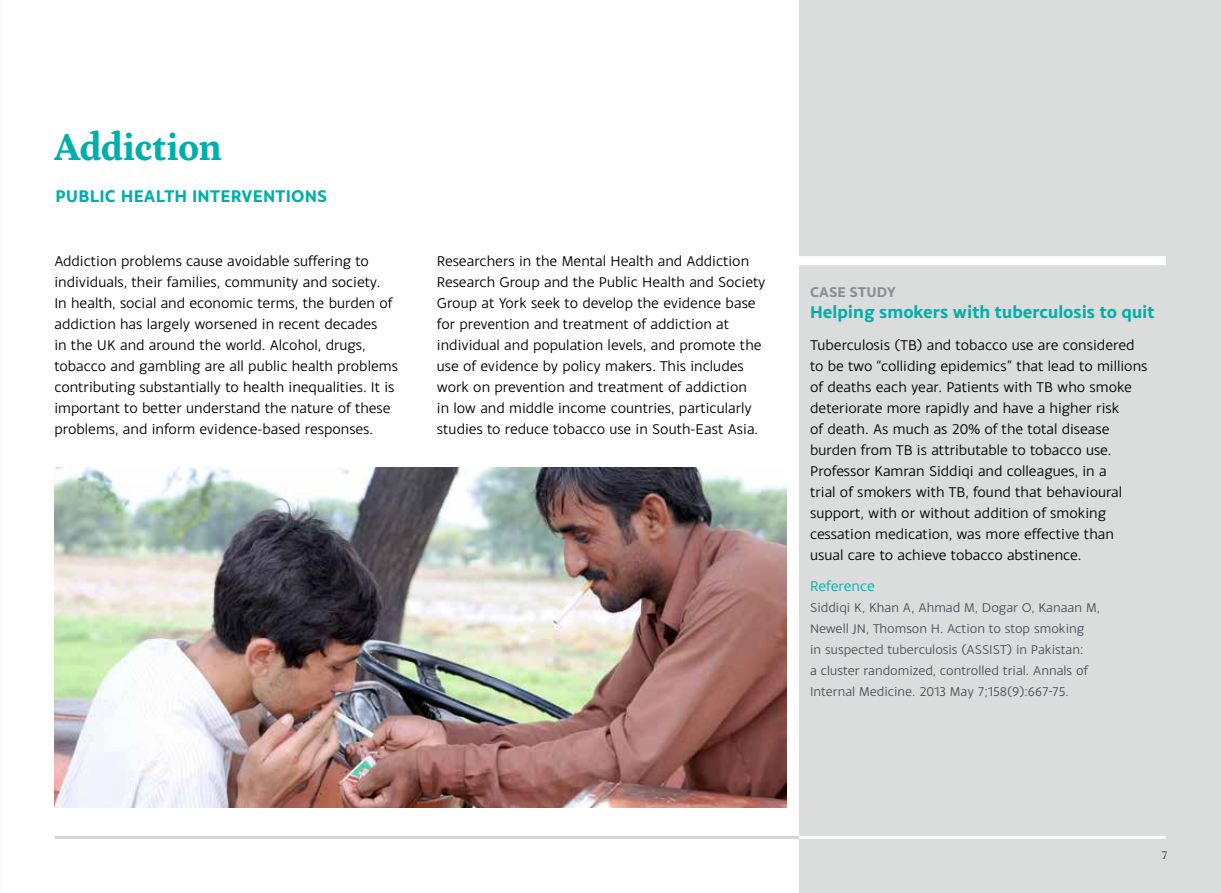
<style>
.page{position:relative;width:1221px;height:893px;background:#fff}
.page>*{position:absolute;margin:0;border:0;box-sizing:border-box;transform-origin:0 0}
.t1{font:700 39px "Inka A Text";letter-spacing:-.015em;color:#00afaa}
.t2{font:700 18px "Monsal Gothic";color:#00afaa}
.t3{font:15px/21px "Monsal Gothic";color:#000}
.t4{font:15px "Monsal Gothic";letter-spacing:-.005em;color:#00afaa}
.t5{font:700 15px "Monsal Gothic";color:#8b8d94}
.t6{font:13.5px/21px "Monsal Gothic";color:#4b525b}
.t7{font:12px "Inka A Text";color:#4b525b}
</style>
<div class="page">
<div style="left:799px;top:0;width:421px;height:893px;background:#dbdddd"></div>
<div style="left:770px;top:256px;width:395px;height:9px;background:#fff"></div>
<img style="left:54px;top:468px;width:732px;height:340px">
<hr style="left:55px;top:836px;width:1110px;height:3px;background:#fff">
<hr style="left:55px;top:836px;width:744px;height:3px;background:#d1d3d3">
<h1 class="t1" style="left:55px;top:124px;width:169px">Addiction</h1>
<p class="t2" style="left:55px;top:185px;width:273px">PUBLIC HEALTH INTERVENTIONS</p>
<p class="t3" style="left:54px;top:250px;width:345px">Addiction problems cause avoidable suffering to individuals, their families, community and society.<br>In health, social and economic terms, the burden of addiction has largely worsened in recent decades<br>in the UK and around the world. Alcohol, drugs, tobacco and gambling are all public health problems contributing substantially to health inequalities. It is important to better understand the nature of these problems, and inform evidence-based responses.</p>
<p class="t3" style="left:437px;top:250px;width:330px">Researchers in the Mental Health and Addiction Research Group and the Public Health and Society Group at York seek to develop the evidence base for prevention and treatment of addiction at individual and population levels, and promote the use of evidence by policy makers. This includes work on prevention and treatment of addiction<br>in low and middle income countries, particularly studies to reduce tobacco use in South-East Asia.</p>
<p class="t5" style="left:810px;top:282px;width:87px">CASE STUDY</p>
<p class="t2" style="left:810px;top:300px;width:346px">Helping smokers with tuberculosis to quit</p>
<p class="t3" style="left:810px;top:334px;width:339px">Tuberculosis (TB) and tobacco use are considered to be two “colliding epidemics” that lead to millions of deaths each year. Patients with TB who smoke deteriorate more rapidly and have a higher risk<br>of death. As much as 20% of the total disease burden from TB is attributable to tobacco use.<br>Professor Kamran Siddiqi and colleagues, in a<br>trial of smokers with TB, found that behavioural support, with or without addition of smoking cessation medication, was more effective than usual care to achieve tobacco abstinence.</p>
<p class="t4" style="left:810px;top:577px;width:66px">Reference</p>
<p class="t6" style="left:810px;top:597px;width:291px">Siddiqi K, Khan A, Ahmad M, Dogar O, Kanaan M, Newell JN, Thomson H. Action to stop smoking<br>in suspected tuberculosis (ASSIST) in Pakistan:<br>a cluster randomized, controlled trial. Annals of Internal Medicine. 2013 May 7;158(9):667-75.</p>
<p class="t7" style="left:1161px;top:848px;width:7px">7</p>
</div>
